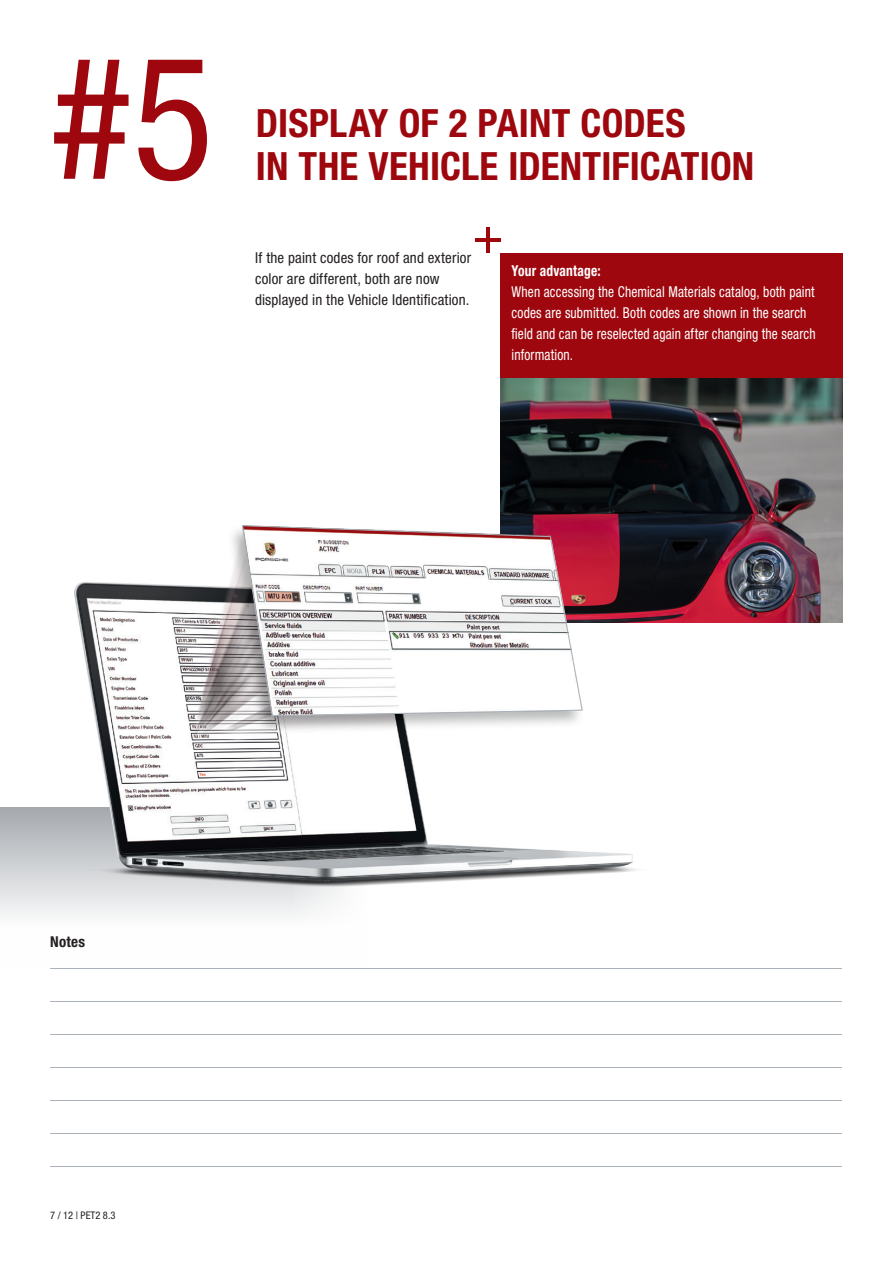
<style>
.page{position:relative;width:893px;height:1263px;background:#fff}
.page>*{position:absolute;margin:0;border:0;box-sizing:border-box;transform-origin:0 0}
.t1{font:condensed 171.45px "Helvetica Neue LT Std";color:#9d070d}
.t2{font:700 condensed 39px/43px "Helvetica Neue LT Std";letter-spacing:.005em;color:#9d070d}
.t3{font:condensed 15px/21px "Helvetica Neue LT Std";letter-spacing:.01em;color:#fff;scale:.9 1}
.t4{font:condensed 15px/21px "Helvetica Neue LT Std";letter-spacing:.01em;color:#231f20}
.t5{font:700 condensed 15px "Helvetica Neue LT Std";letter-spacing:.015em;color:#fff;scale:.9 1}
.t6{font:700 condensed 15px "Helvetica Neue LT Std";letter-spacing:.02em;color:#231f20}
.t7{font:condensed 10.5px "Helvetica Neue LT Std";color:#231f20}
</style>
<div class="page">
<div style="left:0;top:807px;width:415px;height:160px;background:linear-gradient(to bottom,#a9adb2,#fff)"></div>
<div style="left:294px;top:796px;width:152px;height:172px;background:#fff"></div>
<div style="left:500px;top:253px;width:343px;height:125px;background:#9d070d"></div>
<hr style="left:486px;top:227px;width:4px;height:26px;background:#9d070d">
<hr style="left:475px;top:238px;width:25px;height:4px;background:#9d070d">
<hr style="left:50px;top:968px;width:792px;height:1px;background:#aab1b8">
<hr style="left:50px;top:1001px;width:792px;height:1px;background:#aab1b8">
<hr style="left:50px;top:1034px;width:792px;height:1px;background:#aab1b8">
<hr style="left:50px;top:1067px;width:792px;height:1px;background:#aab1b8">
<hr style="left:50px;top:1100px;width:792px;height:1px;background:#aab1b8">
<hr style="left:50px;top:1133px;width:792px;height:1px;background:#aab1b8">
<hr style="left:50px;top:1166px;width:792px;height:1px;background:#aab1b8">
<img style="left:500px;top:378px;width:343px;height:245px">
<img style="left:47px;top:516px;width:623px;height:401px">
<svg style="left:242px;top:525px;width:341px;height:191px"></svg>
<h1 class="t1" style="left:50px;top:19px;width:165px">#5</h1>
<h2 class="t2" style="left:256px;top:101px;width:500px">DISPLAY OF 2 PAINT CODES<br>IN THE VEHICLE IDENTIFICATION</h2>
<p class="t4" style="left:255px;top:247px;width:218px">If the paint codes for roof and exterior color are different, both are now displayed in the Vehicle Identification.</p>
<p class="t5" style="left:511px;top:262px;width:101px">Your advantage:</p>
<p class="t3" style="left:511px;top:281px;width:339px">When accessing the Chemical Materials catalog, both paint codes are submitted. Both codes are shown in the search field and can be reselected again after changing the search information.</p>
<p class="t6" style="left:50px;top:933px;width:37px">Notes</p>
<p class="t7" style="left:50px;top:1209px;width:67px">7 / 12 | PET2 8.3</p>
</div>
